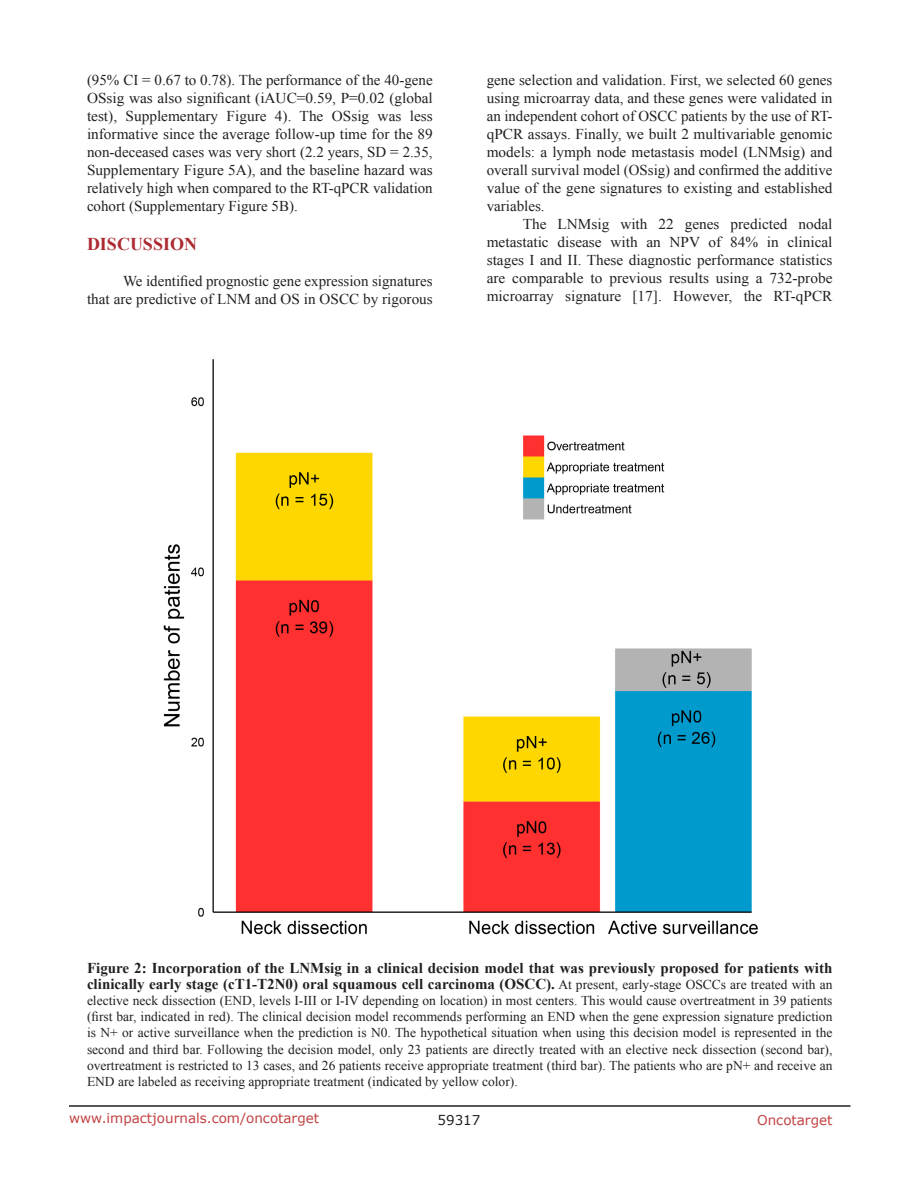
<style>
.page{position:relative;width:918px;height:1188px;background:#fff}
.page>*{position:absolute;margin:0;border:0;box-sizing:border-box;transform-origin:0 0}
.Heading{font:700 18px "Times New Roman";color:#ac2b31}
.BodyText{font:15px/18px "Times New Roman";color:#231f20;text-align:justify}
.figuretext{font:700 15px/16.2px "Times New Roman";color:#231f20}
.figuretext-2{font:13.5px/16.2px "Times New Roman";color:#231f20;text-align:justify}
.t1{font:13.5px "Verdana";color:#c24141}
.t2{font:13.5px "Verdana";color:#231f20}
.s1{font-weight:400;font-size:13.5px}
</style>
<div class="page">
<hr style="left:69px;top:1105px;width:781px;height:2px;background:#231f20">
<img style="left:163px;top:359px;width:595px;height:576px">
<p class="BodyText" style="left:87px;top:71px;width:347px">(95% CI = 0.67 to 0.78). The performance of the 40-gene OSsig was also significant (iAUC=0.59, P=0.02 (global test), Supplementary Figure 4). The OSsig was less informative since the average follow-up time for the 89 non-deceased cases was very short (2.2 years, SD = 2.35, Supplementary Figure 5A), and the baseline hazard was relatively high when compared to the RT-qPCR validation cohort (Supplementary Figure 5B).</p>
<p class="Heading" style="left:87px;top:231px;width:112px">DISCUSSION</p>
<p class="BodyText" style="left:87px;top:271px;width:347px;text-align:right">We identified prognostic gene expression signatures<br>that are predictive of LNM and OS in OSCC by rigorous</p>
<p class="BodyText" style="left:487px;top:71px;width:347px">gene selection and validation. First, we selected 60 genes using microarray data, and these genes were validated in an independent cohort of OSCC patients by the use of RT&shy;qPCR assays. Finally, we built 2 multivariable genomic models: a lymph node metastasis model (LNMsig) and overall survival model (OSsig) and confirmed the additive value of the gene signatures to existing and established variables.</p>
<p class="BodyText" style="left:487px;top:215px;width:347px;text-indent:36px">The LNMsig with 22 genes predicted nodal metastatic disease with an NPV of 84% in clinical stages I and II. These diagnostic performance statistics are comparable to previous results using a 732-probe microarray signature [17]. However, the RT-qPCR</p>
<p class="figuretext" style="left:87px;top:959px;width:747px">Figure 2: Incorporation of the LNMsig in a clinical decision model that was previously proposed for patients with clinically early stage (cT1-T2N0) oral squamous cell carcinoma (OSCC). <span class="s1">At present, early-stage OSCCs are treated with an</span></p>
<p class="figuretext-2" style="left:87px;top:992px;width:747px">elective neck dissection (END, levels I-III or I-IV depending on location) in most centers. This would cause overtreatment in 39 patients (first bar, indicated in red). The clinical decision model recommends performing an END when the gene expression signature prediction is N+ or active surveillance when the prediction is N0. The hypothetical situation when using this decision model is represented in the second and third bar. Following the decision model, only 23 patients are directly treated with an elective neck dissection (second bar), overtreatment is restricted to 13 cases, and 26 patients receive appropriate treatment (third bar). The patients who are pN+ and receive an END are labeled as receiving appropriate treatment (indicated by yellow color).</p>
<p class="t1" style="left:69px;top:1109px;width:252px">www.impactjournals.com/oncotarget</p>
<p class="t2" style="left:438px;top:1111px;width:44px">59317</p>
<p class="t1" style="left:757px;top:1111px;width:77px">Oncotarget</p>
</div>
